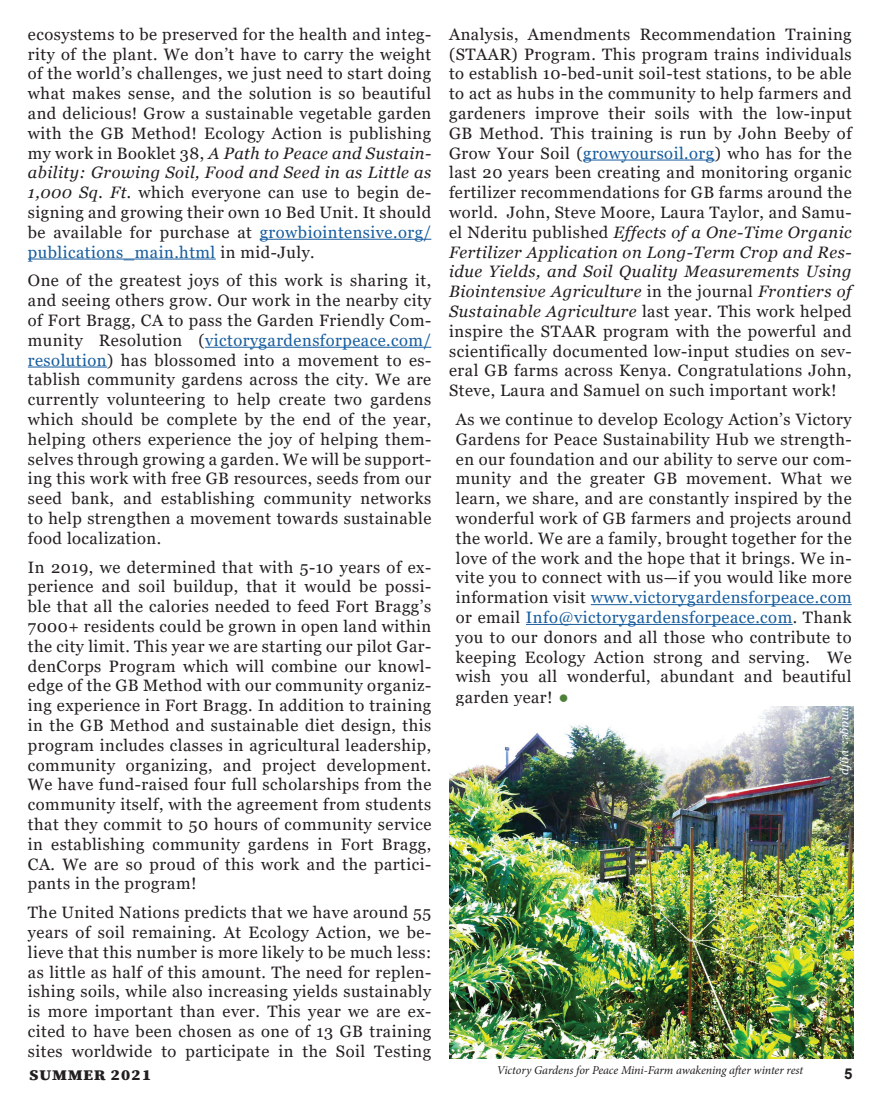
<style>
.page{position:relative;width:879px;height:1107px;background:#fff}
.page>*{position:absolute;margin:0;border:0;box-sizing:border-box;transform-origin:0 0}
.t1{font:900 18px "Source Serif Pro";letter-spacing:.025em;color:#231f20}
.t2{font:16.5px/19.8px "Georgia";letter-spacing:.03em;color:#231f20;text-align:justify}
.t3{font:700 15px "Arial";color:#231f20}
.t4{font:italic 12px "Minion Pro";letter-spacing:-.01em;color:#231f20}
.t5{font:italic 12px "Georgia";color:#fff}
.s1{font-style:italic}
.s2{color:#175d9e}
.s3{font-size:17.25px;color:#4e803a}
</style>
<div class="page">
<hr style="left:583px;top:160px;width:131px;height:1px;background:#175d9e">
<hr style="left:590px;top:604px;width:261px;height:1px;background:#175d9e">
<hr style="left:525px;top:624px;width:267px;height:1px;background:#175d9e">
<hr style="left:259px;top:239px;width:172px;height:1px;background:#175d9e">
<hr style="left:28px;top:259px;width:188px;height:1px;background:#175d9e">
<hr style="left:205px;top:347px;width:226px;height:1px;background:#175d9e">
<hr style="left:28px;top:367px;width:79px;height:1px;background:#175d9e">
<img style="left:449px;top:707px;width:403px;height:352px">
<p class="t2" style="left:28px;top:25px;width:405px">ecosystems to be preserved for the health and integ&shy;rity of the plant. We don’t have to carry the weight of the world’s challenges, we just need to start doing what makes sense, and the solution is so beautiful and delicious! Grow a sustainable vegetable garden with the GB Method! Ecology Action is publishing my work in Booklet 38, <span class="s1">A Path to Peace and Sustain&shy;ability: Growing Soil, Food and Seed in as Little as 1,000 Sq. Ft.</span> which everyone can use to begin de&shy;signing and growing their own 10 Bed Unit. It should be available for purchase at <span class="s2">growbiointensive.org/ publications_main.html</span> in mid-July.</p>
<p class="t2" style="left:28px;top:271px;width:405px">One of the greatest joys of this work is sharing it, and seeing others grow. Our work in the nearby city of Fort Bragg, CA to pass the Garden Friendly Com&shy;munity Resolution (<span class="s2">victorygardensforpeace.com/ resolution</span>) has blossomed into a movement to es&shy;tablish community gardens across the city. We are currently volunteering to help create two gardens which should be complete by the end of the year, helping others experience the joy of helping them&shy;selves through growing a garden. We will be support&shy;ing this work with free GB resources, seeds from our seed bank, and establishing community networks to help strengthen a movement towards sustainable food localization.</p>
<p class="t2" style="left:28px;top:557px;width:405px">In 2019, we determined that with 5-10 years of ex&shy;perience and soil buildup, that it would be possi&shy;ble that all the calories needed to feed Fort Bragg’s 7000+ residents could be grown in open land within the city limit. This year we are starting our pilot Gar&shy;denCorps Program which will combine our knowl&shy;edge of the GB Method with our community organiz&shy;ing experience in Fort Bragg. In addition to training in the GB Method and sustainable diet design, this program includes classes in agricultural leadership, community organizing, and project development.<br>We have fund-raised four full scholarships from the community itself, with the agreement from students that they commit to 50 hours of community service in establishing community gardens in Fort Bragg, CA. We are so proud of this work and the partici&shy;pants in the program!</p>
<p class="t2" style="left:28px;top:903px;width:405px">The United Nations predicts that we have around 55 years of soil remaining. At Ecology Action, we be&shy;lieve that this number is more likely to be much less: as little as half of this amount. The need for replen&shy;ishing soils, while also increasing yields sustainably is more important than ever. This year we are ex&shy;cited to have been chosen as one of 13 GB training sites worldwide to participate in the Soil Testing</p>
<p class="t2" style="left:449px;top:25px;width:404px">Analysis, Amendments Recommendation Training (STAAR) Program. This program trains individuals to establish 10-bed-unit soil-test stations, to be able to act as hubs in the community to help farmers and gardeners improve their soils with the low-input GB Method. This training is run by John Beeby of Grow Your Soil (<span class="s2">growyoursoil.org</span>) who has for the last 20 years been creating and monitoring organic fertilizer recommendations for GB farms around the world. John, Steve Moore, Laura Taylor, and Samu&shy;el Nderitu published <span class="s1">Effects of a One-Time Organic Fertilizer Application on Long-Term Crop and Res&shy;idue Yields, and Soil Quality Measurements Using Biointensive Agriculture</span> in the journal <span class="s1">Frontiers of Sustainable Agriculture</span> last year. This work helped inspire the STAAR program with the powerful and scientifically documented low-input studies on sev&shy;eral GB farms across Kenya. Congratulations John, Steve, Laura and Samuel on such important work!</p>
<p class="t2" style="left:455px;top:410px;width:397px">As we continue to develop Ecology Action’s Victory Gardens for Peace Sustainability Hub we strength&shy;en our foundation and our ability to serve our com&shy;munity and the greater GB movement. What we learn, we share, and are constantly inspired by the wonderful work of GB farmers and projects around the world. We are a family, brought together for the love of the work and the hope that it brings. We in&shy;vite you to connect with us—if you would like more information visit <span class="s2">www.victorygardensforpeace.com </span>or email <span class="s2">Info@victorygardensforpeace.com</span>. Thank you to our donors and all those who contribute to keeping Ecology Action strong and serving. We wish you all wonderful, abundant and beautiful garden year! <span class="s3">●</span></p>
<p class="t5" style="left:853px;top:707px;width:71px;rotate:90deg">image: vgfp</p>
<p class="t4" style="left:496px;top:1062px;width:307px">Victory Gardens for Peace Mini-Farm awakening after winter rest</p>
<p class="t1" style="left:29px;top:1062px;width:124px">summer 2021</p>
<p class="t3" style="left:843px;top:1063px;width:10px">5</p>
</div>
